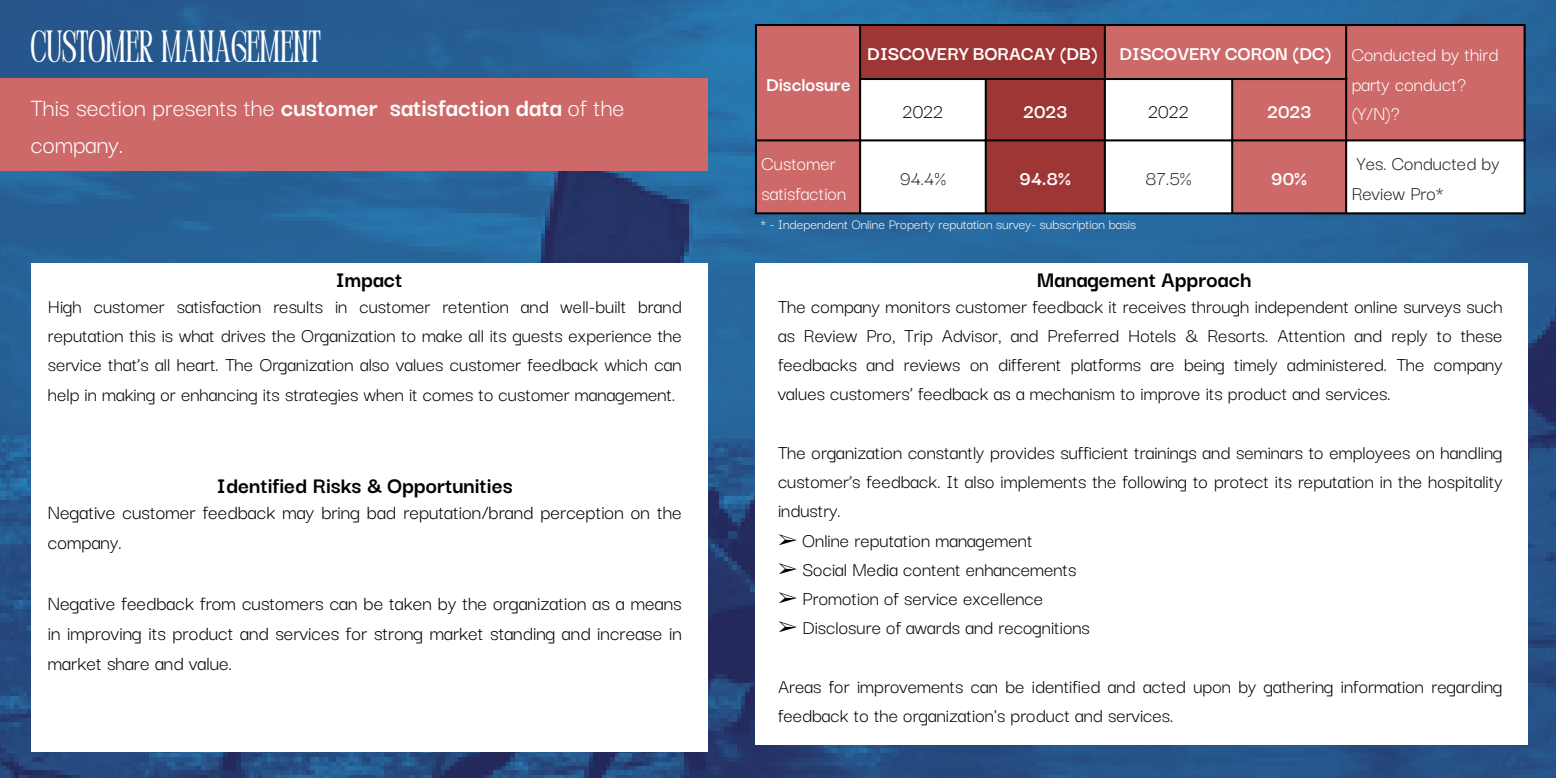
<style>
.page{position:relative;width:1556px;height:778px;background:#fff}
.page>*{position:absolute;margin:0;border:0;box-sizing:border-box;transform-origin:0 0}
.t1{font:condensed 45px "Perandoryv 2";color:#fff}
.t2{font:27px/37.8px "Darker Grotesque";color:#fff}
.t3{font:700 24px "Darker Grotesque";color:#000}
.t4{font:21.6px/30.1px "Darker Grotesque";color:#000}
.t5{font:21px/29.2px "Darker Grotesque";color:#000;text-align:justify}
.t6{font:700 21px "Darker Grotesque";color:#fff}
.t7{font:21px/29.2px "Darker Grotesque";color:#fff}
.t8{font:21px/29.2px "Darker Grotesque";color:#23221f}
.t9{font:15px "Darker Grotesque";color:#fff}
.s1{font-weight:700}
.s2{font-family:"Free Serif"}
</style>
<div class="page">
<img style="left:0;top:0;width:1555px;height:778px">
<div style="left:757px;top:26px;width:766px;height:186px;background:#cd6969"></div>
<div style="left:861px;top:26px;width:242px;height:52px;background:#9f3636"></div>
<svg style="left:861px;top:79px;width:662px;height:133px"></svg>
<hr style="left:755px;top:26px;width:2px;height:186px;background:#000">
<hr style="left:859px;top:26px;width:2px;height:186px;background:#000">
<hr style="left:984px;top:80px;width:2px;height:132px;background:#000">
<hr style="left:1103px;top:26px;width:2px;height:186px;background:#000">
<hr style="left:1231px;top:80px;width:2px;height:132px;background:#000">
<hr style="left:1344px;top:26px;width:2px;height:186px;background:#000">
<hr style="left:1523px;top:26px;width:2px;height:186px;background:#000">
<hr style="left:755px;top:24px;width:770px;height:2px;background:#000">
<hr style="left:859px;top:78px;width:487px;height:2px;background:#000">
<hr style="left:755px;top:139px;width:770px;height:2px;background:#000">
<hr style="left:755px;top:212px;width:770px;height:2px;background:#000">
<div style="left:0;top:78px;width:707px;height:93px;background:#cd6969"></div>
<div style="left:755px;top:263px;width:772px;height:481px;background:#fff"></div>
<div style="left:31px;top:263px;width:676px;height:488px;background:#fff"></div>
<p class="t1" style="left:31px;top:28px;width:291px">CUSTOMER MANAGEMENT</p>
<p class="t2" style="left:31px;top:86px;width:595px">This section presents the <span class="s1">customer satisfaction data</span> of the company.</p>
<h1 class="t6" style="left:766px;top:68px;width:86px">Disclosure</h1>
<p class="t7" style="left:761px;top:148px;width:86px">Customer satisfaction</p>
<h2 class="t6" style="left:867px;top:38px;width:232px">DISCOVERY BORACAY (DB)</h2>
<h3 class="t6" style="left:1119px;top:38px;width:213px">DISCOVERY CORON (DC)</h3>
<h4 class="t7" style="left:1351px;top:39px;width:148px">Conducted by third party conduct?</h4>
<h3 class="t5" style="left:902px;top:95px;width:42px">2022</h3>
<h4 class="t6" style="left:1023px;top:95px;width:46px">2023</h4>
<h4 class="t5" style="left:1148px;top:95px;width:42px">2022</h4>
<p class="t6" style="left:1266px;top:95px;width:46px">2023</p>
<h4 class="t7" style="left:1351px;top:97px;width:50px">(Y/N)?</h4>
<p class="t8" style="left:899px;top:162px;width:48px">94.4%</p>
<p class="t6" style="left:1019px;top:163px;width:53px">94.8%</p>
<p class="t8" style="left:1145px;top:162px;width:48px">87.5%</p>
<p class="t6" style="left:1271px;top:163px;width:37px">90%</p>
<p class="t8" style="left:1351px;top:148px;width:149px">Yes. Conducted by<br>Review Pro*</p>
<p class="t9" style="left:760px;top:213px;width:377px">* - Independent Online Property reputation survey- subscription basis</p>
<p class="t3" style="left:336px;top:262px;width:68px">Impact</p>
<p class="t3" style="left:1036px;top:262px;width:216px">Management Approach</p>
<p class="t5" style="left:48px;top:290px;width:635px">High customer satisfaction results in customer retention and well-built brand reputation this is what drives the Organization to make all its guests experience the service that’s all heart. The Organization also values customer feedback which can help in making or enhancing its strategies when it comes to customer management.</p>
<p class="t3" style="left:217px;top:467px;width:297px">Identified Risks &amp; Opportunities</p>
<p class="t4" style="left:48px;top:495px;width:635px">Negative customer feedback may bring bad reputation/brand perception on the company.</p>
<h3 class="t4" style="left:48px;top:586px;width:635px;text-align:justify">Negative feedback from customers can be taken by the organization as a means in improving its product and services for strong market standing and increase in market share and value.</h3>
<h4 class="t5" style="left:778px;top:290px;width:726px">The company monitors customer feedback it receives through independent online surveys such as Review Pro, Trip Advisor, and Preferred Hotels &amp; Resorts. Attention and reply to these feedbacks and reviews on different platforms are being timely administered. The company values customers’ feedback as a mechanism to improve its product and services.</h4>
<h4 class="t5" style="left:778px;top:436px;width:726px">The organization constantly provides sufficient trainings and seminars to employees on handling customer’s feedback. It also implements the following to protect its reputation in the hospitality industry.</h4>
<h4 class="t5" style="left:778px;top:524px;width:256px"><span class="s2">➢</span> Online reputation management</h4>
<h4 class="t5" style="left:778px;top:553px;width:300px"><span class="s2">➢</span> Social Media content enhancements</h4>
<h4 class="t5" style="left:778px;top:582px;width:267px"><span class="s2">➢</span> Promotion of service excellence</h4>
<h4 class="t5" style="left:778px;top:612px;width:313px"><span class="s2">➢</span> Disclosure of awards and recognitions</h4>
<h4 class="t5" style="left:778px;top:670px;width:726px">Areas for improvements can be identified and acted upon by gathering information regarding feedback to the organization's product and services.</h4>
</div>
